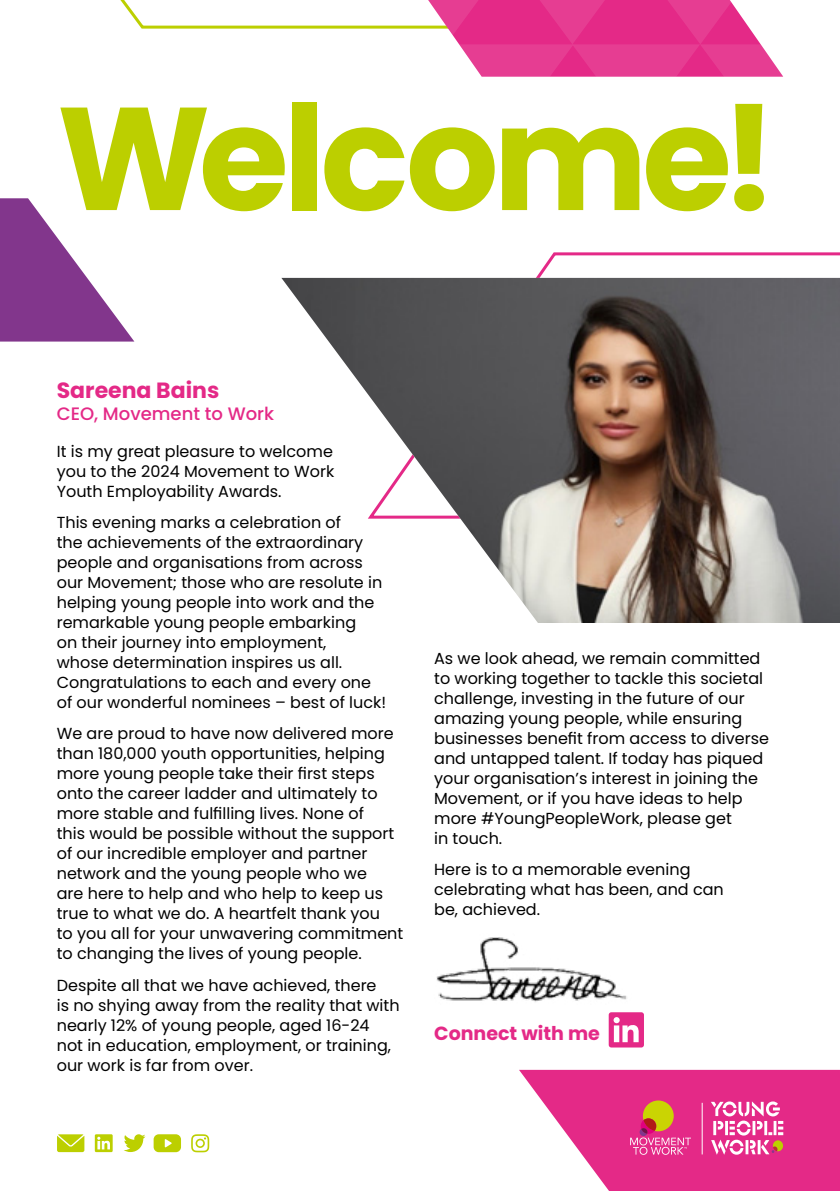
<style>
.page{position:relative;width:840px;height:1191px;background:#fff}
.page>*{position:absolute;margin:0;border:0;box-sizing:border-box;transform-origin:0 0}
.t1{font:700 146px "Poppins";letter-spacing:-.04em;color:#bccf00}
.t2{font:700 22px "Poppins";color:#e42987}
.t3{font:700 19px "Poppins";color:#e42987}
.t4{font:500 18px "Poppins";color:#e42987}
.t5{font:16px/20px "Poppins";color:#000}
</style>
<div class="page">
<svg style="left:120px;top:0;width:662px;height:77px"></svg>
<svg style="left:364px;top:252px;width:475px;height:26px"></svg>
<img style="left:281px;top:278px;width:558px;height:345px">
<svg style="left:0;top:198px;width:134px;height:143px"></svg>
<svg style="left:608px;top:1012px;width:35px;height:35px"></svg>
<img style="left:436px;top:937px;width:191px;height:65px">
<svg style="left:124px;top:1134px;width:21px;height:18px"></svg>
<svg style="left:57px;top:1134px;width:27px;height:18px"></svg>
<svg style="left:191px;top:1134px;width:18px;height:18px"></svg>
<svg style="left:153px;top:1134px;width:28px;height:18px"></svg>
<svg style="left:95px;top:1134px;width:18px;height:18px"></svg>
<svg style="left:519px;top:1069px;width:320px;height:122px"></svg>
<h1 class="t1" style="left:57px;top:74px;width:722px">Welcome!</h1>
<h2 class="t2" style="left:57px;top:377px;width:164px">Sareena Bains</h2>
<p class="t4" style="left:57px;top:403px;width:219px">CEO, Movement to Work</p>
<p class="t5" style="left:57px;top:441px;width:279px;text-align:justify">It is my great pleasure to welcome you to the 2024 Movement to Work Youth Employability Awards.</p>
<p class="t5" style="left:57px;top:512px;width:331px">This evening marks a celebration of<br>the achievements of the extraordinary people and organisations from across our Movement; those who are resolute in helping young people into work and the remarkable young people embarking<br>on their journey into employment,<br>whose determination inspires us all.<br>Congratulations to each and every one of our wonderful nominees – best of luck!</p>
<p class="t5" style="left:57px;top:724px;width:348px">We are proud to have now delivered more than 180,000 youth opportunities, helping more young people take their first steps onto the career ladder and ultimately to more stable and fulfilling lives. None of<br>this would be possible without the support of our incredible employer and partner network and the young people who we<br>are here to help and who help to keep us true to what we do. A heartfelt thank you<br>to you all for your unwavering commitment to changing the lives of young people.</p>
<p class="t5" style="left:57px;top:975px;width:344px">Despite all that we have achieved, there<br>is no shying away from the reality that with nearly 12% of young people, aged 16-24 not in education, employment, or training, our work is far from over.</p>
<p class="t5" style="left:434px;top:648px;width:336px">As we look ahead, we remain committed to working together to tackle this societal challenge, investing in the future of our amazing young people, while ensuring businesses benefit from access to diverse and untapped talent. If today has piqued your organisation’s interest in joining the Movement, or if you have ideas to help more #YoungPeopleWork, please get<br>in touch.</p>
<p class="t5" style="left:434px;top:860px;width:291px">Here is to a memorable evening celebrating what has been, and can be, achieved.</p>
<p class="t3" style="left:434px;top:1022px;width:167px">Connect with me</p>
</div>
